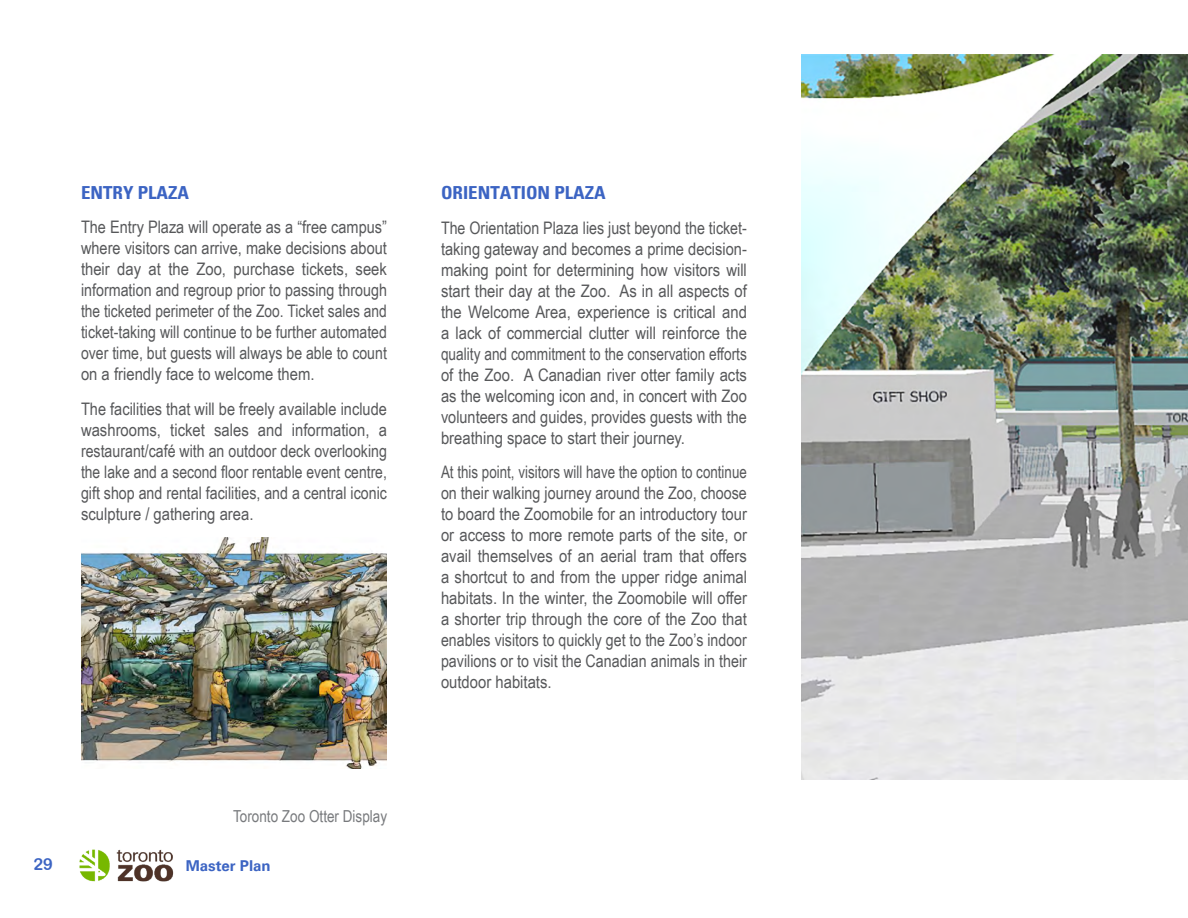
<style>
.page{position:relative;width:1188px;height:918px;background:#fff}
.page>*{position:absolute;margin:0;border:0;box-sizing:border-box;transform-origin:0 0}
.Body_Text_--_Zoo{font:700 condensed 18px "Univers";color:#3c64c3;scale:1.05 1}
.Body_Text_--_Zoo-2{font:17.25px/21px "Arial Narrow";color:#57585a;text-align:justify}
.Body_Text_--_Zoo-3{font:17.25px/21px "Arial Narrow";color:#57585a;text-align:justify;scale:.95 1}
.Figure_Name{font:16.5px "Arial Narrow";color:#787a7d}
.t1{font:16.5px "Arial Rounded MT Bold";color:#3c64c3}
.t2{font:700 15px "Univers";color:#3c64c3}
</style>
<div class="page">
<img style="left:81px;top:537px;width:306px;height:232px">
<img style="left:801px;top:54px;width:387px;height:726px">
<img style="left:79px;top:849px;width:95px;height:33px">
<p class="Body_Text_--_Zoo" style="left:81px;top:181px;width:105px">ENTRY PLAZA</p>
<p class="Body_Text_--_Zoo-2" style="left:81px;top:216px;width:307px">The Entry Plaza will operate as a “free campus” where visitors can arrive, make decisions about their day at the Zoo, purchase tickets, seek information and regroup prior to passing through the ticketed perimeter of the Zoo. Ticket sales and ticket-taking will continue to be further automated over time, but guests will always be able to count on a friendly face to welcome them.</p>
<p class="Body_Text_--_Zoo-2" style="left:81px;top:398px;width:307px">The facilities that will be freely available include washrooms, ticket sales and information, a restaurant/café with an outdoor deck overlooking the lake and a second floor rentable event centre, gift shop and rental facilities, and a central iconic sculpture / gathering area.</p>
<p class="Figure_Name" style="left:233px;top:804px;width:156px">Toronto Zoo Otter Display</p>
<p class="t1" style="left:33px;top:854px;width:21px">29</p>
<p class="t2" style="left:186px;top:857px;width:87px">Master Plan</p>
<p class="Body_Text_--_Zoo" style="left:441px;top:182px;width:159px">ORIENTATION PLAZA</p>
<p class="Body_Text_--_Zoo-2" style="left:441px;top:217px;width:307px">The Orientation Plaza lies just beyond the ticket&shy;taking gateway and becomes a prime decision&shy;making point for determining how visitors will start their day at the Zoo. As in all aspects of the Welcome Area, experience is critical and a lack of commercial clutter will reinforce the quality and commitment to the conservation efforts of the Zoo. A Canadian river otter family acts as the welcoming icon and, in concert with Zoo volunteers and guides, provides guests with the breathing space to start their journey.</p>
<p class="Body_Text_--_Zoo-3" style="left:441px;top:461px;width:324px">At this point, visitors will have the option to continue on their walking journey around the Zoo, choose to board the Zoomobile for an introductory tour or access to more remote parts of the site, or avail themselves of an aerial tram that offers a shortcut to and from the upper ridge animal habitats. In the winter, the Zoomobile will offer a shorter trip through the core of the Zoo that enables visitors to quickly get to the Zoo’s indoor pavilions or to visit the Canadian animals in their outdoor habitats.</p>
</div>
